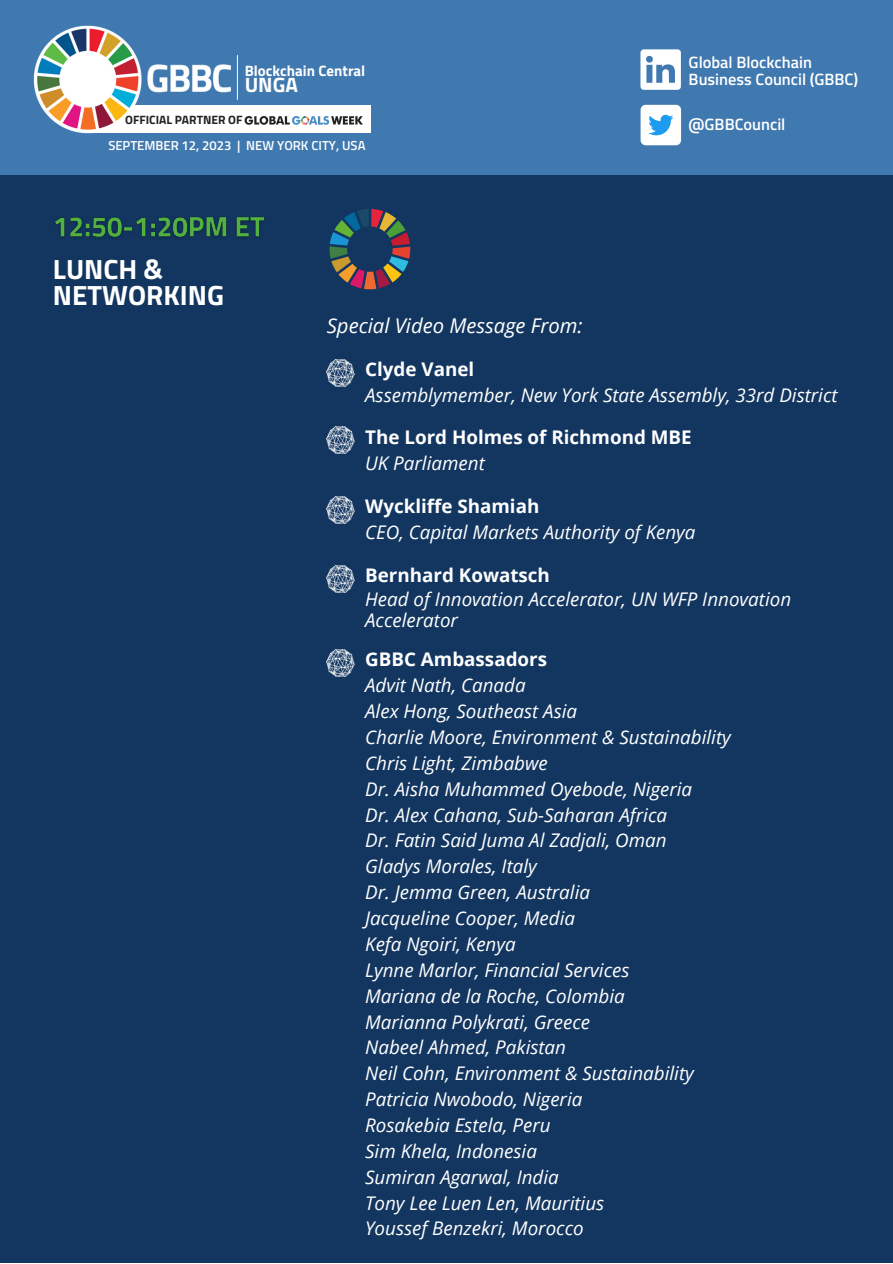
<style>
.page{position:relative;width:893px;height:1264px;background:#fff}
.page>*{position:absolute;margin:0;border:0;box-sizing:border-box;transform-origin:0 0}
.t1{font:700 27.75px/25.8px "Titillium Web";color:#fff}
.t2{font:700 20.85px "Titillium Web";color:#fff}
.t3{font:italic 20.25px "Open Sans";color:#fff}
.t4{font:italic 18.75px/21.3px "Open Sans";color:#fff}
.t5{font:700 18.75px "Open Sans";color:#fff}
.t6{font:600 16.35px/17.5px "Titillium Web";color:#fff}
.t7{font:700 15px "Titillium Web";color:#fff}
.t8{font:600 13.05px "Titillium Web";color:#fff}
.t9{font:700 12px "Titillium Web";color:#241f21}
</style>
<div class="page">
<div style="left:0;top:0;width:892px;height:1262px;background:#133660"></div>
<div style="left:0;top:0;width:892px;height:175px;background:#4078b0"></div>
<div style="left:86px;top:106px;width:284px;height:27px;background:#fff"></div>
<img style="left:33px;top:25px;width:252px;height:109px">
<img style="left:239px;top:113px;width:124px;height:14px">
<img style="left:144px;top:60px;width:86px;height:38px">
<hr style="left:237px;top:55px;width:1px;height:45px;background:#fff">
<svg style="left:640px;top:49px;width:40px;height:41px"></svg>
<div style="left:640px;top:105px;width:41px;height:40px;background:#fff;border-radius:5px"></div>
<svg style="left:648px;top:115px;width:25px;height:20px"></svg>
<img style="left:55px;top:217px;width:210px;height:21px">
<svg style="left:329px;top:209px;width:81px;height:80px"></svg>
<img style="left:327px;top:359px;width:28px;height:27px">
<img style="left:327px;top:427px;width:28px;height:27px">
<img style="left:327px;top:496px;width:28px;height:27px">
<img style="left:327px;top:565px;width:28px;height:27px">
<img style="left:327px;top:649px;width:28px;height:27px">
<p class="t7" style="left:245px;top:59px;width:122px">Blockchain Central</p>
<p class="t2" style="left:245px;top:69px;width:55px">UNGA</p>
<p class="t9" style="left:125px;top:110px;width:119px">OFFICIAL PARTNER OF</p>
<p class="t8" style="left:108px;top:135px;width:259px">SEPTEMBER 12, 2023 | NEW YORK CITY, USA</p>
<p class="t1" style="left:53px;top:255px;width:173px">LUNCH &amp;<br>NETWORKING</p>
<p class="t3" style="left:327px;top:311px;width:257px">Special Video Message From:</p>
<p class="t6" style="left:688px;top:53px;width:171px">Global Blockchain<br>Business Council (GBBC)</p>
<p class="t6" style="left:688px;top:115px;width:98px">@GBBCouncil</p>
<p class="t5" style="left:365px;top:356px;width:111px">Clyde Vanel</p>
<p class="t4" style="left:365px;top:384px;width:474px">Assemblymember, New York State Assembly, 33rd District</p>
<p class="t5" style="left:365px;top:424px;width:328px">The Lord Holmes of Richmond MBE</p>
<p class="t4" style="left:365px;top:452px;width:121px">UK Parliament</p>
<p class="t5" style="left:365px;top:493px;width:176px">Wyckliffe Shamiah</p>
<p class="t4" style="left:365px;top:521px;width:332px">CEO, Capital Markets Authority of Kenya</p>
<p class="t5" style="left:365px;top:562px;width:186px">Bernhard Kowatsch</p>
<p class="t4" style="left:365px;top:588px;width:427px">Head of Innovation Accelerator, UN WFP Innovation<br>Accelerator</p>
<p class="t5" style="left:365px;top:646px;width:183px">GBBC Ambassadors</p>
<p class="t4" style="left:365px;top:674px;width:162px">Advit Nath, Canada</p>
<p class="t4" style="left:365px;top:700px;width:213px">Alex Hong, Southeast Asia</p>
<p class="t4" style="left:365px;top:726px;width:367px">Charlie Moore, Environment &amp; Sustainability</p>
<p class="t4" style="left:365px;top:752px;width:184px">Chris Light, Zimbabwe</p>
<p class="t4" style="left:365px;top:777px;width:328px">Dr. Aisha Muhammed Oyebode, Nigeria</p>
<p class="t4" style="left:365px;top:803px;width:303px">Dr. Alex Cahana, Sub-Saharan Africa</p>
<p class="t4" style="left:365px;top:829px;width:303px">Dr. Fatin Said Juma Al Zadjali, Oman</p>
<p class="t4" style="left:365px;top:855px;width:173px">Gladys Morales, Italy</p>
<p class="t4" style="left:365px;top:881px;width:226px">Dr. Jemma Green, Australia</p>
<p class="t4" style="left:365px;top:907px;width:211px">Jacqueline Cooper, Media</p>
<p class="t4" style="left:365px;top:933px;width:152px">Kefa Ngoiri, Kenya</p>
<p class="t4" style="left:365px;top:958px;width:266px">Lynne Marlor, Financial Services</p>
<p class="t4" style="left:365px;top:984px;width:261px">Mariana de la Roche, Colombia</p>
<p class="t4" style="left:365px;top:1010px;width:226px">Marianna Polykrati, Greece</p>
<p class="t4" style="left:365px;top:1036px;width:202px">Nabeel Ahmed, Pakistan</p>
<p class="t4" style="left:365px;top:1062px;width:330px">Neil Cohn, Environment &amp; Sustainability</p>
<p class="t4" style="left:365px;top:1088px;width:219px">Patricia Nwobodo, Nigeria</p>
<p class="t4" style="left:365px;top:1114px;width:187px">Rosakebia Estela, Peru</p>
<p class="t4" style="left:365px;top:1139px;width:173px">Sim Khela, Indonesia</p>
<p class="t4" style="left:365px;top:1165px;width:195px">Sumiran Agarwal, India</p>
<p class="t4" style="left:365px;top:1191px;width:240px">Tony Lee Luen Len, Mauritius</p>
<p class="t4" style="left:365px;top:1217px;width:220px">Youssef Benzekri, Morocco</p>
</div>
